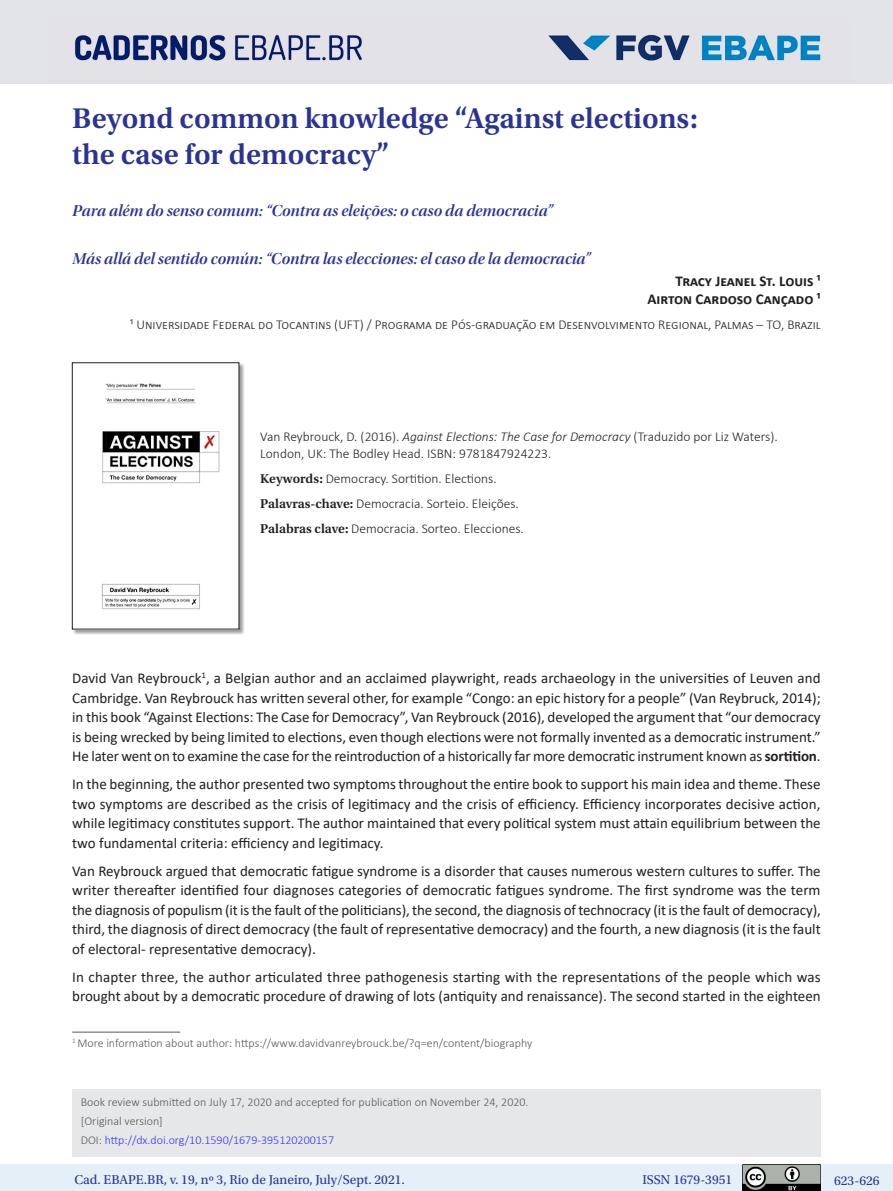
<style>
.page{position:relative;width:893px;height:1191px;background:#fff}
.page>*{position:absolute;margin:0;border:0;box-sizing:border-box;transform-origin:0 0}
._01_título_PT{font:600 30px/36px "Utopia Std";color:#2b3393}
._03_3_1_título_IN{font:16.5px "Utopia Std Semibold Disp It";color:#2b3393}
._06_0_texto{font:15px/19.5px "Calibri";color:#231f20;text-align:justify}
._02_autores{font:700 15px "Calibri";color:#231f20}
._03_1_2_palavras-cha{font:300 13.5px/16.5px "Calibri";color:#231f20}
._02_autores_-_tit{font:300 13.5px "Calibri";color:#231f20}
.t1{font:13.5px "Utopia Std";color:#2b3393}
._06_3_nota_de_rodape{font:300 12px "Calibri";color:#57585a}
._06_3_nota_de_rodape-2{font:300 12px "Calibri";color:#33f}
.s1{font-style:italic}
.s2{font-family:"Utopia Std";font-weight:600}
.s3{font-weight:700}
.s4{color:#57585a}
</style>
<div class="page">
<div style="left:0;top:0;width:893px;height:84px;background:#e3e4e8"></div>
<img style="left:74px;top:34px;width:747px;height:27px">
<div style="left:0;top:1164px;width:893px;height:27px;background:#e4eff8"></div>
<img style="left:743px;top:1164px;width:78px;height:27px">
<hr style="left:72px;top:1031px;width:108px;height:1px;background:#57585a">
<div style="left:72px;top:1089px;width:749px;height:67px;background:#e6e7e9"></div>
<div style="left:72px;top:362px;width:173px;height:273px;background:#231f20;opacity:.45"></div>
<img style="left:74px;top:365px;width:163px;height:262px">
<div style="left:72px;top:363px;width:167px;height:266px;border:1px solid #231f20"></div>
<p class="_01_título_PT" style="left:72px;top:101px;width:627px">Beyond common knowledge “Against elections: the case for democracy”</p>
<p class="_03_3_1_título_IN" style="left:72px;top:202px;width:482px">Para além do senso comum: “Contra as eleições: o caso da democracia”</p>
<p class="_03_3_1_título_IN" style="left:72px;top:250px;width:520px">Más allá del sentido común: “Contra las elecciones: el caso de la democracia”</p>
<p class="_02_autores" style="left:675px;top:271px;width:147px">Tracy Jeanel St. Louis ¹</p>
<p class="_02_autores" style="left:647px;top:289px;width:175px">Airton Cardoso Cançado ¹</p>
<p class="_02_autores_-_tit" style="left:130px;top:316px;width:692px">¹ Universidade Federal do Tocantins (UFT) / Programa de Pós-graduação em Desenvolvimento Regional, Palmas – TO, Brazil</p>
<p class="_03_1_2_palavras-cha" style="left:260px;top:428px;width:519px">Van Reybrouck, D. (2016). <span class="s1">Against Elections: The Case for Democracy</span> (Traduzido por Liz Waters).<br>London, UK: The Bodley Head. ISBN: 9781847924223.</p>
<p class="_03_1_2_palavras-cha" style="left:260px;top:469px;width:238px"><span class="s2">Keywords:</span> Democracy. Sortition. Elections.</p>
<p class="_03_1_2_palavras-cha" style="left:260px;top:494px;width:260px"><span class="s2">Palavras-chave:</span> Democracia. Sorteio. Eleições.</p>
<p class="_03_1_2_palavras-cha" style="left:260px;top:519px;width:265px"><span class="s2">Palabras clave:</span> Democracia. Sorteo. Elecciones.</p>
<p class="_06_0_texto" style="left:72px;top:668px;width:750px">David Van Reybrouck<sup>1</sup>, a Belgian author and an acclaimed playwright, reads archaeology in the universities of Leuven and Cambridge. Van Reybrouck has written several other, for example “Congo: an epic history for a people” (Van Reybruck, 2014); in this book “Against Elections: The Case for Democracy”, Van Reybrouck (2016), developed the argument that “our democracy is being wrecked by being limited to elections, even though elections were not formally invented as a democratic instrument.” He later went on to examine the case for the reintroduction of a historically far more democratic instrument known as <span class="s3">sortition</span>.</p>
<p class="_06_0_texto" style="left:72px;top:774px;width:750px">In the beginning, the author presented two symptoms throughout the entire book to support his main idea and theme. These two symptoms are described as the crisis of legitimacy and the crisis of efficiency. Efficiency incorporates decisive action, while legitimacy constitutes support. The author maintained that every political system must attain equilibrium between the two fundamental criteria: efficiency and legitimacy.</p>
<p class="_06_0_texto" style="left:72px;top:861px;width:750px">Van Reybrouck argued that democratic fatigue syndrome is a disorder that causes numerous western cultures to suffer. The writer thereafter identified four diagnoses categories of democratic fatigues syndrome. The first syndrome was the term the diagnosis of populism (it is the fault of the politicians), the second, the diagnosis of technocracy (it is the fault of democracy), third, the diagnosis of direct democracy (the fault of representative democracy) and the fourth, a new diagnosis (it is the fault of electoral- representative democracy).</p>
<p class="_06_0_texto" style="left:72px;top:967px;width:750px">In chapter three, the author articulated three pathogenesis starting with the representations of the people which was brought about by a democratic procedure of drawing of lots (antiquity and renaissance). The second started in the eighteen</p>
<p class="_06_3_nota_de_rodape" style="left:72px;top:1035px;width:462px"><sup>1</sup> More information about author: https://www.davidvanreybrouck.be/?q=en/content/biography</p>
<p class="_06_3_nota_de_rodape" style="left:81px;top:1095px;width:449px">Book review submitted on July 17, 2020 and accepted for publication on November 24, 2020.</p>
<p class="_06_3_nota_de_rodape" style="left:81px;top:1113px;width:84px">[Original version]</p>
<p class="_06_3_nota_de_rodape-2" style="left:81px;top:1132px;width:255px"><span class="s4">DOI:</span> http://dx.doi.org/10.1590/1679-395120200157</p>
<p class="t1" style="left:74px;top:1172px;width:332px">Cad. EBAPE.BR, v. 19, nº 3, Rio de Janeiro, July/Sept. 2021.</p>
<p class="t1" style="left:642px;top:1172px;width:91px">ISSN 1679-3951</p>
<p class="t1" style="left:834px;top:1173px;width:47px">623-626</p>
</div>
